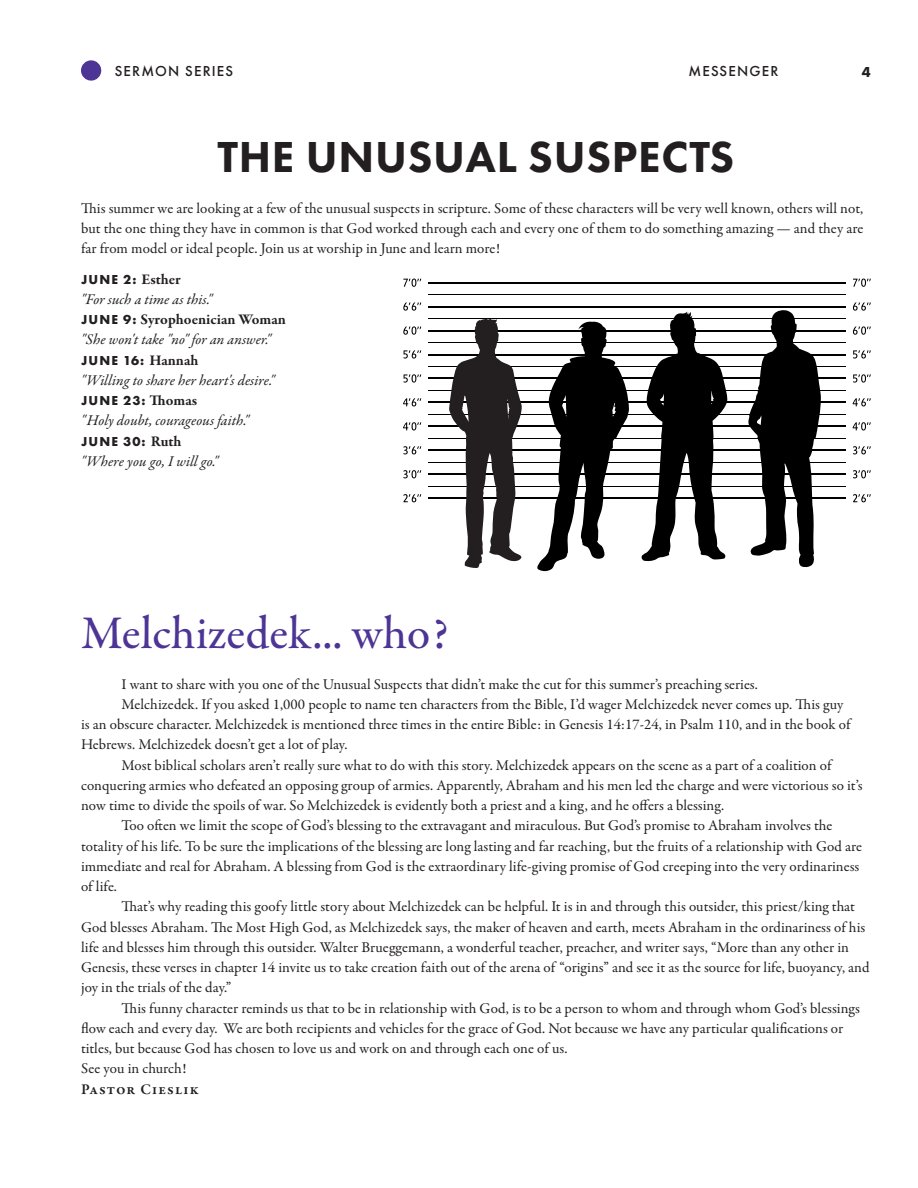
<style>
.page{position:relative;width:918px;height:1188px;background:#fff}
.page>*{position:absolute;margin:0;border:0;box-sizing:border-box;transform-origin:0 0}
.t1{font:500 47.25px "Garamond Premr Pro";color:#4d3595}
.t2{font:800 45px "Futura PT";letter-spacing:.015em;color:#231f20}
.t3{font:15px/20.2px "Garamond Premr Pro";letter-spacing:.005em;color:#231f20}
.t4{font:italic 15px "Garamond Premr Pro";color:#231f20}
.t5{font:700 15px "Garamond Premr Pro";letter-spacing:.005em;color:#231f20}
.t6{font:500 15px "Futura PT";letter-spacing:.075em;color:#231f20}
.t7{font:600 15px "Garamond Premr Pro";letter-spacing:.07em;color:#231f20}
.t8{font:700 15px "Futura PT";color:#231f20}
.t9{font:700 13.5px "Futura PT";letter-spacing:.085em;color:#231f20}
.s1{font-family:"Garamond Premr Pro";font-size:15px}
.s2{font-family:"Futura PT";font-size:13.5px}
</style>
<div class="page">
<div style="left:81px;top:60px;width:20px;height:21px;background:#4d3595;border-radius:50%"></div>
<hr style="left:428px;top:282px;width:418px;height:1px;background:#000001">
<hr style="left:428px;top:294px;width:418px;height:1px;background:#000001">
<hr style="left:428px;top:306px;width:418px;height:1px;background:#000001">
<hr style="left:428px;top:318px;width:418px;height:1px;background:#000001">
<hr style="left:428px;top:330px;width:418px;height:1px;background:#000001">
<hr style="left:428px;top:342px;width:418px;height:1px;background:#000001">
<hr style="left:428px;top:354px;width:418px;height:1px;background:#000001">
<hr style="left:428px;top:366px;width:418px;height:1px;background:#000001">
<hr style="left:428px;top:378px;width:418px;height:1px;background:#000001">
<hr style="left:428px;top:390px;width:418px;height:1px;background:#000001">
<hr style="left:428px;top:402px;width:418px;height:1px;background:#000001">
<hr style="left:428px;top:414px;width:418px;height:1px;background:#000001">
<hr style="left:428px;top:426px;width:418px;height:1px;background:#000001">
<hr style="left:428px;top:438px;width:418px;height:1px;background:#000001">
<hr style="left:428px;top:450px;width:418px;height:1px;background:#000001">
<hr style="left:428px;top:462px;width:418px;height:1px;background:#000001">
<hr style="left:428px;top:474px;width:418px;height:1px;background:#000001">
<hr style="left:428px;top:486px;width:418px;height:1px;background:#000001">
<hr style="left:428px;top:498px;width:418px;height:1px;background:#000001">
<svg style="left:403px;top:494px;width:18px;height:8px"></svg>
<svg style="left:403px;top:470px;width:18px;height:8px"></svg>
<svg style="left:403px;top:446px;width:18px;height:8px"></svg>
<svg style="left:403px;top:422px;width:18px;height:8px"></svg>
<svg style="left:403px;top:398px;width:18px;height:8px"></svg>
<svg style="left:404px;top:374px;width:17px;height:9px"></svg>
<svg style="left:404px;top:350px;width:17px;height:9px"></svg>
<svg style="left:403px;top:326px;width:18px;height:9px"></svg>
<svg style="left:403px;top:303px;width:18px;height:8px"></svg>
<svg style="left:403px;top:279px;width:18px;height:8px"></svg>
<svg style="left:853px;top:494px;width:18px;height:8px"></svg>
<svg style="left:853px;top:470px;width:18px;height:8px"></svg>
<svg style="left:853px;top:446px;width:18px;height:8px"></svg>
<svg style="left:853px;top:422px;width:18px;height:8px"></svg>
<svg style="left:853px;top:398px;width:18px;height:8px"></svg>
<svg style="left:853px;top:374px;width:18px;height:9px"></svg>
<svg style="left:853px;top:350px;width:18px;height:9px"></svg>
<svg style="left:853px;top:326px;width:18px;height:9px"></svg>
<svg style="left:853px;top:303px;width:18px;height:8px"></svg>
<svg style="left:853px;top:279px;width:18px;height:8px"></svg>
<svg style="left:641px;top:312px;width:87px;height:249px"></svg>
<svg style="left:537px;top:322px;width:92px;height:249px"></svg>
<svg style="left:748px;top:310px;width:74px;height:257px"></svg>
<svg style="left:449px;top:319px;width:73px;height:249px"></svg>
<p class="t6" style="left:115px;top:62px;width:120px">SERMON SERIES</p>
<p class="t6" style="left:688px;top:62px;width:91px">MESSENGER</p>
<p class="t8" style="left:862px;top:62px;width:10px">4</p>
<p class="t2" style="left:218px;top:128px;width:518px">THE UNUSUAL SUSPECTS</p>
<p class="t3" style="left:81px;top:198px;width:784px;text-align:justify">This summer we are looking at a few of the unusual suspects in scripture. Some of these characters will be very well known, others will not, but the one thing they have in common is that God worked through each and every one of them to do something amazing — and they are far from model or ideal people. Join us at worship in June and learn more!</p>
<p class="t9" style="left:81px;top:270px;width:101px">JUNE 2: <span class="s1">Esther</span></p>
<p class="t4" style="left:81px;top:290px;width:133px">"For such a time as this."</p>
<p class="t5" style="left:81px;top:310px;width:206px"><span class="s2">JUNE 9:</span> Syrophoenician Woman</p>
<p class="t4" style="left:81px;top:330px;width:191px">"She won't take "no" for an answer."</p>
<p class="t9" style="left:81px;top:351px;width:119px">JUNE 16: <span class="s1">Hannah</span></p>
<p class="t4" style="left:81px;top:371px;width:195px">"Willing to share her heart's desire."</p>
<p class="t9" style="left:81px;top:392px;width:118px">JUNE 23: <span class="s1">Thomas</span></p>
<p class="t4" style="left:81px;top:411px;width:169px">"Holy doubt, courageous faith."</p>
<p class="t9" style="left:81px;top:432px;width:102px">JUNE 30: <span class="s1">Ruth</span></p>
<p class="t4" style="left:81px;top:452px;width:139px">"Where you go, I will go."</p>
<p class="t1" style="left:81px;top:605px;width:369px">Melchizedek... who?</p>
<p class="t3" style="left:122px;top:674px;width:638px">I want to share with you one of the Unusual Suspects that didn’t make the cut for this summer’s preaching series.</p>
<p class="t3" style="left:81px;top:694px;width:771px;text-indent:40px">Melchizedek. If you asked 1,000 people to name ten characters from the Bible, I’d wager Melchizedek never comes up. This guy is an obscure character. Melchizedek is mentioned three times in the entire Bible: in Genesis 14:17-24, in Psalm 110, and in the book of<br>Hebrews. Melchizedek doesn’t get a lot of play.</p>
<p class="t3" style="left:81px;top:755px;width:783px;text-indent:40px">Most biblical scholars aren’t really sure what to do with this story. Melchizedek appears on the scene as a part of a coalition of conquering armies who defeated an opposing group of armies. Apparently, Abraham and his men led the charge and were victorious so it’s now time to divide the spoils of war. So Melchizedek is evidently both a priest and a king, and he offers a blessing.</p>
<p class="t3" style="left:81px;top:816px;width:783px;text-indent:40px">Too often we limit the scope of God’s blessing to the extravagant and miraculous. But God’s promise to Abraham involves the totality of his life. To be sure the implications of the blessing are long lasting and far reaching, but the fruits of a relationship with God are immediate and real for Abraham. A blessing from God is the extraordinary life-giving promise of God creeping into the very ordinariness of life.</p>
<p class="t3" style="left:81px;top:897px;width:790px;text-indent:40px">That’s why reading this goofy little story about Melchizedek can be helpful. It is in and through this outsider, this priest/king that God blesses Abraham. The Most High God, as Melchizedek says, the maker of heaven and earth, meets Abraham in the ordinariness of his life and blesses him through this outsider. Walter Brueggemann, a wonderful teacher, preacher, and writer says, “More than any other in Genesis, these verses in chapter 14 invite us to take creation faith out of the arena of “origins” and see it as the source for life, buoyancy, and joy in the trials of the day.”</p>
<p class="t3" style="left:81px;top:998px;width:781px;text-indent:40px">This funny character reminds us that to be in relationship with God, is to be a person to whom and through whom God’s blessings flow each and every day. We are both recipients and vehicles for the grace of God. Not because we have any particular qualifications or titles, but because God has chosen to love us and work on and through each one of us.<br>See you in church!</p>
<p class="t7" style="left:81px;top:1080px;width:119px">Pastor Cieslik</p>
</div>
